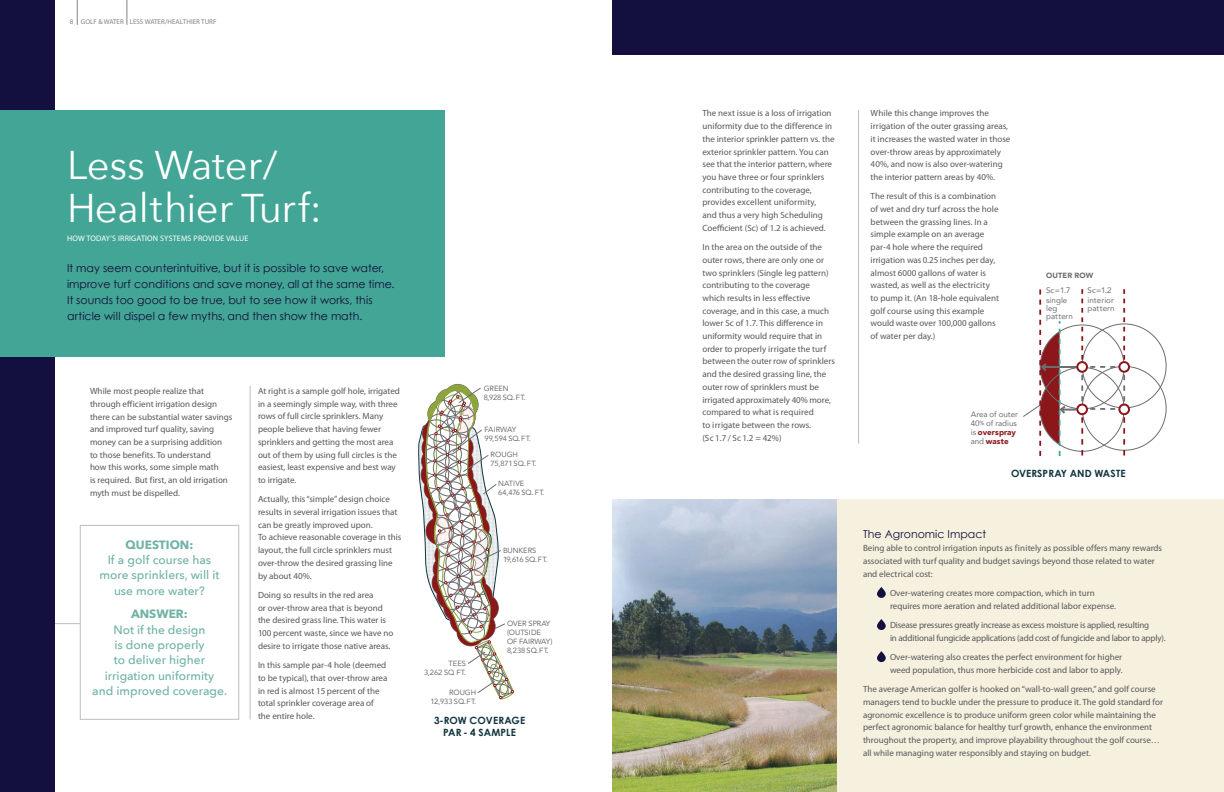
<style>
.page{position:relative;width:1224px;height:792px;background:#fff}
.page>*{position:absolute;margin:0;border:0;box-sizing:border-box;transform-origin:0 0}
.t1{font:40px/42.8px "Avenir Next";letter-spacing:-.005em;color:#fff}
.t2{font:500 12px/15.4px "Avenir Next";color:#6fb2a5;text-align:center}
.t3{font:700 12px "Avenir Next";color:#6fb2a5}
.t4{font:11px/16px "Century Gothic";color:#130f3e}
.t5{font:700 10px/12px "Century Gothic";letter-spacing:.01em;color:#0f343d;text-align:center}
.t6{font:9px/12.7px "Myriad Pro";color:#57585a}
.t7{font:9px/12.7px "Myriad Pro";letter-spacing:-.02em;color:#57585a}
.t8{font:8px/9px "Avenir";color:#6c6d70}
.t9{font:8px "Myriad Pro";letter-spacing:.02em;color:#fff}
.t10{font:7.5px/9px "Avenir";color:#6c6d70}
.t11{font:900 7.5px "Avenir";letter-spacing:.02em;color:#6c6d70}
.t12{font:7px "Myriad Pro";color:#808285}
.s1{font-size:6px}
.s2{font-weight:900;color:#8b171a}
</style>
<div class="page">
<svg style="left:418px;top:384px;width:96px;height:316px"></svg>
<hr style="left:0;top:623px;width:80px;height:1px;background:#bcbdc0">
<hr style="left:858px;top:110px;width:1px;height:334px;background:#bcbdc0">
<hr style="left:250px;top:386px;width:1px;height:334px;background:#bcbdc0">
<div style="left:0;top:0;width:55px;height:792px;background:#130f3e"></div>
<div style="left:80px;top:525px;width:159px;height:195px;border:1px solid #bcbdc0"></div>
<div style="left:0;top:110px;width:445px;height:247px;background:#43a595"></div>
<div style="left:612px;top:500px;width:612px;height:292px;background:#f6f0df"></div>
<img style="left:612px;top:500px;width:225px;height:292px">
<svg style="left:877px;top:587px;width:9px;height:11px"></svg>
<svg style="left:877px;top:619px;width:9px;height:11px"></svg>
<svg style="left:877px;top:651px;width:9px;height:11px"></svg>
<div style="left:612px;top:0;width:612px;height:55px;background:#130f3e"></div>
<div style="left:1118px;top:404px;width:12px;height:11px;border:2px solid #8b171a;border-radius:50%"></div>
<div style="left:1118px;top:361px;width:12px;height:12px;border:2px solid #8b171a;border-radius:50%"></div>
<svg style="left:1023px;top:289px;width:102px;height:167px"></svg>
<div style="left:1077px;top:405px;width:10px;height:9px;background:#fff;border-radius:50%"></div>
<div style="left:1076px;top:404px;width:12px;height:11px;border:2px solid #8b171a;border-radius:50%"></div>
<div style="left:1077px;top:362px;width:10px;height:10px;background:#fff;border-radius:50%"></div>
<div style="left:1076px;top:361px;width:12px;height:12px;border:2px solid #8b171a;border-radius:50%"></div>
<svg style="left:77px;top:0;width:1px;height:25px"></svg>
<svg style="left:127px;top:0;width:1px;height:25px"></svg>
<p class="t12" style="left:70px;top:18px;width:148px">8 GOLF &amp; WATER LESS WATER/HEALTHIER TURF</p>
<h1 class="t1" style="left:67px;top:142px;width:256px">Less Water/<br>Healthier Turf:</h1>
<p class="t9" style="left:67px;top:234px;width:183px">HOW TODAY’S IRRIGATION SYSTEMS PROVIDE VALUE</p>
<p class="t4" style="left:67px;top:260px;width:329px">It may seem counterintuitive, but it is possible to save water, improve turf conditions and save money, all at the same time.<br>It sounds too good to be true, but to see how it works, this article will dispel a few myths, and then show the math.</p>
<p class="t6" style="left:90px;top:385px;width:144px">While most people realize that through efficient irrigation design there can be substantial water savings and improved turf quality, saving money can be a surprising addition<br>to those benefits. To understand<br>how this works, some simple math<br>is required. But first, an old irrigation myth must be dispelled.</p>
<p class="t6" style="left:258px;top:385px;width:144px">At right is a sample golf hole, irrigated in a seemingly simple way, with three rows of full circle sprinklers. Many people believe that having fewer sprinklers and getting the most area out of them by using full circles is the easiest, least expensive and best way to irrigate.</p>
<p class="t6" style="left:258px;top:493px;width:145px">Actually, this “simple” design choice results in several irrigation issues that can be greatly improved upon.<br>To achieve reasonable coverage in this layout, the full circle sprinklers must over-throw the desired grassing line by about 40%.</p>
<p class="t6" style="left:258px;top:589px;width:137px">Doing so results in the red area<br>or over-throw area that is beyond the desired grass line. This water is 100 percent waste, since we have no desire to irrigate those native areas.</p>
<p class="t6" style="left:258px;top:659px;width:131px">In this sample par-4 hole (deemed to be typical), that over-throw area in red is almost 15 percent of the total sprinkler coverage area of the entire hole.</p>
<h2 class="t3" style="left:126px;top:534px;width:69px">QUESTION:</h2>
<h2 class="t2" style="left:100px;top:552px;width:121px">If a golf course has more sprinklers, will it use more water?</h2>
<h2 class="t3" style="left:131px;top:604px;width:58px">ANSWER:</h2>
<h2 class="t2" style="left:92px;top:621px;width:136px">Not if the design<br>is done properly<br>to deliver higher irrigation uniformity<br>and improved coverage.</h2>
<p class="t10" style="left:484px;top:383px;width:43px">GREEN<br>8,928 SQ.FT.</p>
<p class="t10" style="left:485px;top:424px;width:48px">FAIRWAY<br>99,594 SQ.FT.</p>
<p class="t10" style="left:491px;top:450px;width:48px">ROUGH<br>75,871SQ.FT.</p>
<p class="t10" style="left:498px;top:478px;width:48px">NATIVE<br>64,476 SQ.FT.</p>
<p class="t10" style="left:503px;top:545px;width:46px">BUNKERS<br>19,616 SQ.FT.</p>
<p class="t10" style="left:424px;top:658px;width:43px;text-align:right">TEES<br>3,262 SQ FT.</p>
<p class="t10" style="left:430px;top:687px;width:47px;text-align:right">ROUGH<br>12,933 SQ.FT.</p>
<p class="t10" style="left:507px;top:619px;width:47px">OVER SPRAY (OUTSIDE<br>OF FAIRWAY)<br>8,238SQ.FT.</p>
<p class="t5" style="left:434px;top:714px;width:93px">3-ROW COVERAGE<br>PAR - 4 SAMPLE</p>
<p class="t6" style="left:702px;top:107px;width:134px">The next issue is a loss of irrigation uniformity due to the difference in the interior sprinkler pattern vs. the exterior sprinkler pattern. You can see that the interior pattern, where you have three or four sprinklers contributing to the coverage, provides excellent uniformity,<br>and thus a very high Scheduling Coefficient (Sc) of 1.2 is achieved.</p>
<p class="t6" style="left:702px;top:241px;width:134px">In the area on the outside of the outer rows, there are only one or two sprinklers (Single leg pattern) contributing to the coverage which results in less effective coverage, and in this case, a much lower Sc of 1.7. This difference in uniformity would require that in order to properly irrigate the turf between the outer row of sprinklers and the desired grassing line, the outer row of sprinklers must be irrigated approximately 40% more, compared to what is required<br>to irrigate between the rows.<br>(Sc 1.7 / Sc 1.2 = 42%)</p>
<p class="t6" style="left:871px;top:107px;width:141px">While this change improves the irrigation of the outer grassing areas, it increases the wasted water in those over-throw areas by approximately 40%, and now is also over-watering the interior pattern areas by 40%.</p>
<p class="t6" style="left:871px;top:190px;width:130px">The result of this is a combination of wet and dry turf across the hole between the grassing lines. In a simple example on an average par-4 hole where the required irrigation was 0.25 inches per day, almost 6000 gallons of water is wasted, as well as the electricity to pump it. (An 18-hole equivalent golf course using this example would waste over 100,000 gallons of water per day.)</p>
<p class="t8" style="left:971px;top:409px;width:49px">Area of outer<br>40<span class="s1">%</span> of radius is <span class="s2">overspray </span>and <span class="s2">waste</span></p>
<p class="t11" style="left:1046px;top:269px;width:49px">OUTER ROW</p>
<p class="t8" style="left:1046px;top:285px;width:26px;line-height:10px">Sc=1.7 single</p>
<p class="t8" style="left:1046px;top:304px;width:28px;line-height:8px">leg pattern</p>
<p class="t8" style="left:1088px;top:285px;width:28px;line-height:10px">Sc=1.2 interior</p>
<p class="t8" style="left:1088px;top:304px;width:28px">pattern</p>
<p class="t5" style="left:1011px;top:467px;width:116px">OVERSPRAY AND WASTE</p>
<p class="t4" style="left:863px;top:526px;width:125px">The Agronomic Impact</p>
<p class="t6" style="left:863px;top:542px;width:301px">Being able to control irrigation inputs as finitely as possible offers many rewards associated with turf quality and budget savings beyond those related to water and electrical cost:</p>
<p class="t6" style="left:890px;top:587px;width:228px">Over-watering creates more compaction, which in turn requires more aeration and related additional labor expense.</p>
<p class="t7" style="left:890px;top:619px;width:277px">Disease pressures greatly increase as excess moisture is applied, resulting<br>in additional fungicide applications (add cost of fungicide and labor to apply).</p>
<p class="t6" style="left:890px;top:651px;width:234px">Over-watering also creates the perfect environment for higher weed population, thus more herbicide cost and labor to apply.</p>
<p class="t6" style="left:863px;top:683px;width:301px">The average American golfer is hooked on “wall-to-wall green,” and golf course managers tend to buckle under the pressure to produce it. The gold standard for agronomic excellence is to produce uniform green color while maintaining the perfect agronomic balance for healthy turf growth, enhance the environment throughout the property, and improve playability throughout the golf course… all while managing water responsibly and staying on budget.</p>
</div>
